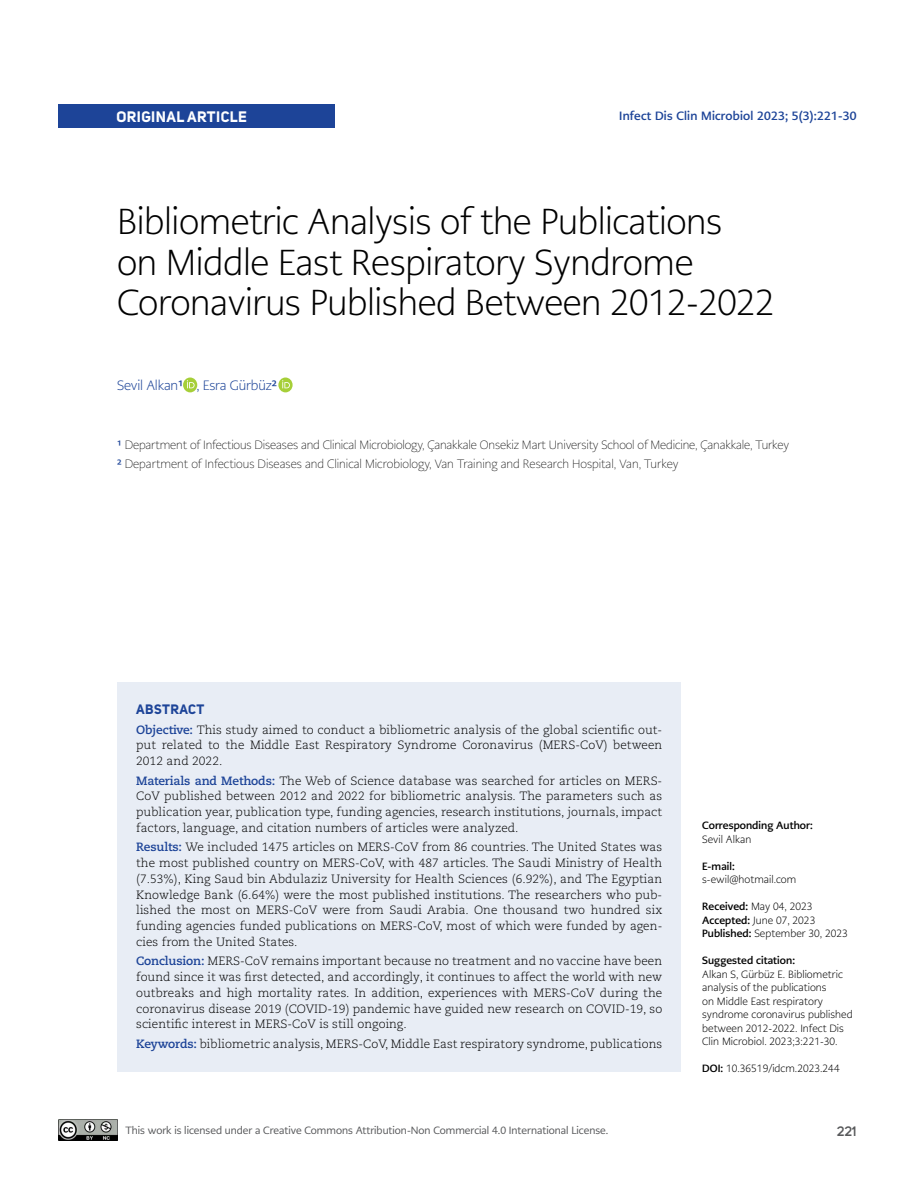
<style>
.page{position:relative;width:915px;height:1191px;background:#fff}
.page>*{position:absolute;margin:0;border:0;box-sizing:border-box;transform-origin:0 0}
.t1{font:300 36px/40.5px "PMN Caecilia Sans Head";letter-spacing:-.01em;color:#000}
.t2{font:700 15px "Uni Sans";letter-spacing:.03em;color:#fff}
.t3{font:300 13.5px "PMN Caecilia Sans Head";letter-spacing:-.01em;color:#1d4498}
.t4{font:700 13.5px "Uni Sans";letter-spacing:.03em;color:#1d4498}
.t5{font:600 13.5px "Uni Sans";color:#58595b}
.t6{font:300 12px/15.8px "Caecilia LT Pro 45";letter-spacing:.005em;color:#000;text-align:justify}
.t7{font:200 12px/19.5px "PMN Caecilia Sans Head";letter-spacing:-.01em;color:#000101}
.t8{font:700 12px "PMN Caecilia Sans Head";letter-spacing:.02em;color:#1d4498}
.t9{font:300 10.5px/13.5px "PMN Caecilia Sans Head";letter-spacing:.005em;color:#000}
.t10{font:10.5px "PMN Caecilia Sans Head";color:#58595b}
.t11{font:700 10.5px "PMN Caecilia Sans Head";letter-spacing:.005em;color:#000}
.s1{font-weight:700}
.s2{font-weight:700;color:#1d4498}
.s3{font-family:"Caecilia LT Pro 75";font-weight:700;color:#1d4498}
</style>
<div class="page">
<div style="left:58px;top:104px;width:277px;height:24px;background:#1d4498"></div>
<img style="left:58px;top:1119px;width:59px;height:21px">
<svg style="left:183px;top:377px;width:14px;height:15px"></svg>
<svg style="left:187px;top:380px;width:7px;height:8px"></svg>
<svg style="left:278px;top:377px;width:14px;height:15px"></svg>
<svg style="left:282px;top:380px;width:8px;height:8px"></svg>
<div style="left:117px;top:682px;width:563px;height:389px;background:#e8edf5"></div>
<p class="t2" style="left:116px;top:107px;width:132px">ORIGINAL ARTICLE</p>
<p class="t8" style="left:619px;top:108px;width:239px">Infect Dis Clin Microbiol 2023; 5(3):221-30</p>
<h1 class="t1" style="left:117px;top:201px;width:658px">Bibliometric Analysis of the Publications<br>on Middle East Respiratory Syndrome<br>Coronavirus Published Between 2012-2022</h1>
<p class="t3" style="left:117px;top:377px;width:161px">Sevil Alkan<span class="s1">1</span> , Esra Gürbüz<span class="s1">2</span></p>
<p class="t7" style="left:117px;top:435px;width:673px"><span class="s2">¹</span> Department of Infectious Diseases and Clinical Microbiology, Çanakkale Onsekiz Mart University School of Medicine, Çanakkale, Turkey<br><span class="s2">2</span> Department of Infectious Diseases and Clinical Microbiology, Van Training and Research Hospital, Van, Turkey</p>
<p class="t4" style="left:136px;top:701px;width:69px">ABSTRACT</p>
<p class="t6" style="left:136px;top:721px;width:527px"><span class="s3">Objective:</span> This study aimed to conduct a bibliometric analysis of the global scientific out&shy;put related to the Middle East Respiratory Syndrome Coronavirus (MERS-CoV) between 2012 and 2022.</p>
<p class="t6" style="left:136px;top:772px;width:527px"><span class="s3">Materials and Methods:</span> The Web of Science database was searched for articles on MERS-CoV published between 2012 and 2022 for bibliometric analysis. The parameters such as publication year, publication type, funding agencies, research institutions, journals, impact factors, language, and citation numbers of articles were analyzed.</p>
<p class="t6" style="left:136px;top:839px;width:527px"><span class="s3">Results:</span> We included 1475 articles on MERS-CoV from 86 countries. The United States was the most published country on MERS-CoV, with 487 articles. The Saudi Ministry of Health (7.53%), King Saud bin Abdulaziz University for Health Sciences (6.92%), and The Egyptian Knowledge Bank (6.64%) were the most published institutions. The researchers who pub&shy;lished the most on MERS-CoV were from Saudi Arabia. One thousand two hundred six funding agencies funded publications on MERS-CoV, most of which were funded by agen&shy;cies from the United States.</p>
<p class="t6" style="left:136px;top:953px;width:527px"><span class="s3">Conclusion:</span> MERS-CoV remains important because no treatment and no vaccine have been found since it was first detected, and accordingly, it continues to affect the world with new outbreaks and high mortality rates. In addition, experiences with MERS-CoV during the coronavirus disease 2019 (COVID-19) pandemic have guided new research on COVID-19, so scientific interest in MERS-CoV is still ongoing.</p>
<p class="t6" style="left:136px;top:1035px;width:527px"><span class="s3">Keywords:</span> bibliometric analysis, MERS-CoV, Middle East respiratory syndrome, publications</p>
<p class="t10" style="left:125px;top:1123px;width:484px">This work is licensed under a Creative Commons Attribution-Non Commercial 4.0 International License.</p>
<p class="t11" style="left:702px;top:818px;width:112px">Corresponding Author:</p>
<p class="t9" style="left:702px;top:832px;width:51px">Sevil Alkan</p>
<p class="t11" style="left:702px;top:859px;width:34px">E-mail:</p>
<p class="t9" style="left:702px;top:873px;width:96px">s-ewil@hotmail.com</p>
<p class="t9" style="left:702px;top:900px;width:147px"><span class="s1">Received:</span> May 04, 2023<br><span class="s1">Accepted:</span> June 07, 2023<br><span class="s1">Published:</span> September 30, 2023</p>
<p class="t11" style="left:702px;top:953px;width:94px">Suggested citation:</p>
<p class="t9" style="left:702px;top:967px;width:152px">Alkan S, Gürbüz E. Bibliometric analysis of the publications<br>on Middle East respiratory syndrome coronavirus published between 2012-2022. Infect Dis<br>Clin Microbiol. 2023;3:221-30.</p>
<p class="t9" style="left:702px;top:1062px;width:139px"><span class="s1">DOI:</span> 10.36519/idcm.2023.244</p>
<p class="t5" style="left:836px;top:1123px;width:21px">221</p>
</div>
